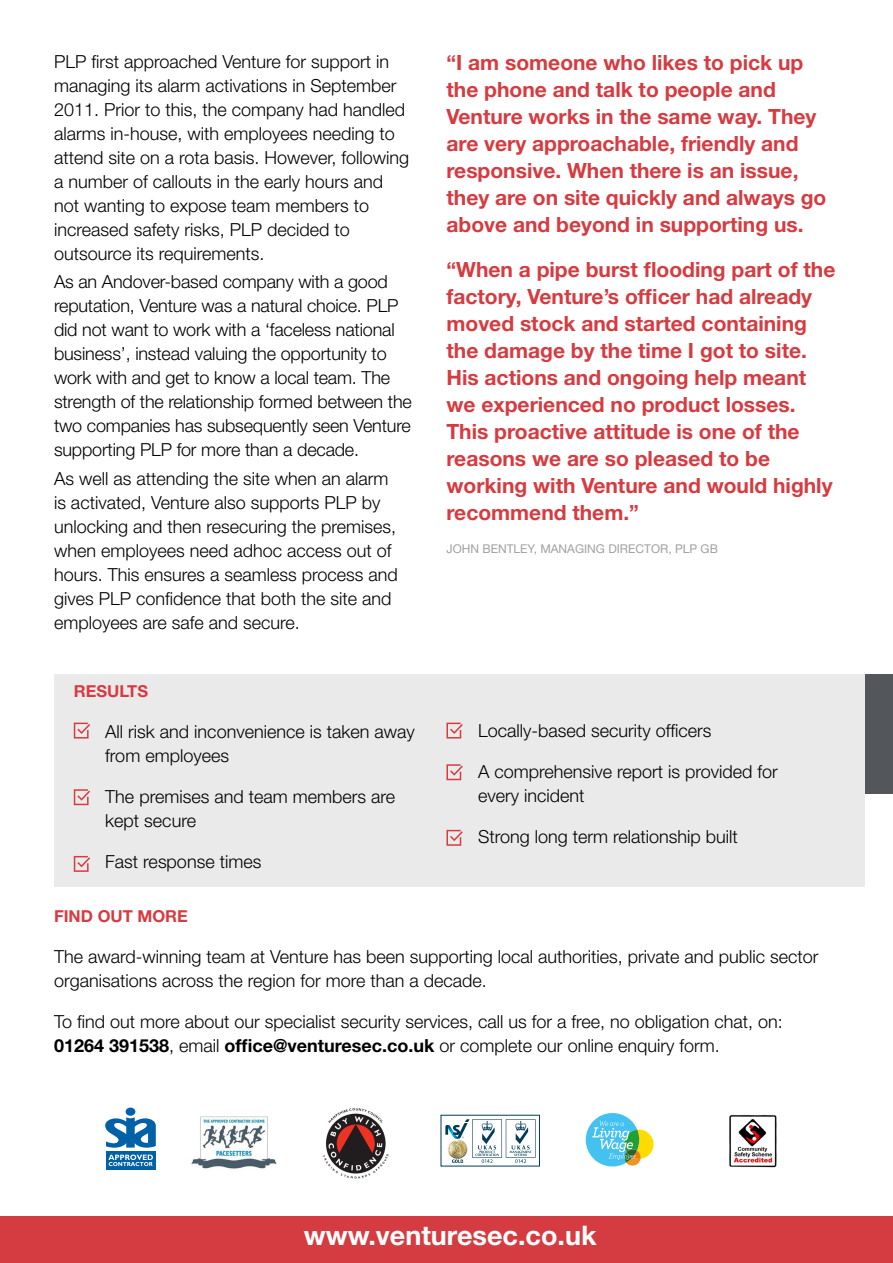
<style>
.page{position:relative;width:893px;height:1263px;background:#fff}
.page>*{position:absolute;margin:0;border:0;box-sizing:border-box;transform-origin:0 0}
.t1{font:700 27px "Helvetica Neue";color:#fff}
.t2{font:700 21px/27px "Helvetica Neue";color:#d53c41}
.t3{font:300 18px/24px "Helvetica Neue";color:#000}
.t4{font:700 16.5px "Helvetica Neue";color:#d53c41}
.t5{font:12px "Helvetica Neue";color:#a09fa3}
.s1{font-weight:700}
</style>
<div class="page">
<div style="left:0;top:1217px;width:893px;height:46px;background:#d53c41"></div>
<div style="left:864px;top:674px;width:29px;height:119px;background:#53575c"></div>
<svg style="left:445px;top:1119px;width:91px;height:44px"></svg>
<img style="left:322px;top:1108px;width:67px;height:71px">
<svg style="left:105px;top:1107px;width:51px;height:41px"></svg>
<div style="left:106px;top:1151px;width:50px;height:18px;background:#0061a7"></div>
<svg style="left:108px;top:1154px;width:45px;height:12px"></svg>
<img style="left:191px;top:1116px;width:85px;height:53px">
<img style="left:729px;top:1115px;width:48px;height:53px">
<svg style="left:586px;top:1113px;width:67px;height:53px"></svg>
<div style="left:54px;top:674px;width:810px;height:212px;background:#ebeaeb"></div>
<svg style="left:74px;top:723px;width:16px;height:15px"></svg>
<svg style="left:446px;top:723px;width:17px;height:15px"></svg>
<svg style="left:74px;top:856px;width:16px;height:16px"></svg>
<svg style="left:74px;top:789px;width:16px;height:16px"></svg>
<svg style="left:446px;top:764px;width:17px;height:16px"></svg>
<svg style="left:446px;top:830px;width:17px;height:16px"></svg>
<p class="t3" style="left:54px;top:49px;width:357px">PLP first approached Venture for support in managing its alarm activations in September 2011. Prior to this, the company had handled alarms in-house, with employees needing to attend site on a rota basis. However, following a number of callouts in the early hours and not wanting to expose team members to increased safety risks, PLP decided to outsource its requirements.</p>
<p class="t3" style="left:54px;top:270px;width:359px">As an Andover-based company with a good reputation, Venture was a natural choice. PLP did not want to work with a ‘faceless national business’, instead valuing the opportunity to work with and get to know a local team. The strength of the relationship formed between the two companies has subsequently seen Venture supporting PLP for more than a decade.</p>
<p class="t3" style="left:54px;top:466px;width:345px">As well as attending the site when an alarm is activated, Venture also supports PLP by unlocking and then resecuring the premises, when employees need adhoc access out of hours. This ensures a seamless process and gives PLP confidence that both the site and employees are safe and secure.</p>
<p class="t4" style="left:74px;top:681px;width:76px">RESULTS</p>
<p class="t3" style="left:105px;top:719px;width:311px">All risk and inconvenience is taken away from employees</p>
<p class="t3" style="left:105px;top:784px;width:291px">The premises and team members are kept secure</p>
<p class="t3" style="left:105px;top:849px;width:158px">Fast response times</p>
<p class="t2" style="left:446px;top:49px;width:381px">“I am someone who likes to pick up the phone and talk to people and Venture works in the same way. They are very approachable, friendly and responsive. When there is an issue, they are on site quickly and always go above and beyond in supporting us.</p>
<p class="t2" style="left:446px;top:255px;width:390px">“When a pipe burst flooding part of the factory, Venture’s officer had already moved stock and started containing the damage by the time I got to site.<br>His actions and ongoing help meant we experienced no product losses.<br>This proactive attitude is one of the reasons we are so pleased to be working with Venture and would highly recommend them.”</p>
<p class="t5" style="left:446px;top:540px;width:273px">JOHN BENTLEY, MANAGING DIRECTOR, PLP GB</p>
<p class="t3" style="left:478px;top:718px;width:235px">Locally-based security officers</p>
<p class="t3" style="left:478px;top:759px;width:301px">A comprehensive report is provided for every incident</p>
<p class="t3" style="left:478px;top:824px;width:261px">Strong long term relationship built</p>
<p class="t4" style="left:54px;top:906px;width:135px">FIND OUT MORE</p>
<p class="t3" style="left:54px;top:944px;width:766px">The award-winning team at Venture has been supporting local authorities, private and public sector organisations across the region for more than a decade.</p>
<p class="t3" style="left:54px;top:1009px;width:730px">To find out more about our specialist security services, call us for a free, no obligation chat, on:<br><span class="s1">01264 391538</span>, email <span class="s1">office@venturesec.co.uk</span> or complete our online enquiry form.</p>
<h1 class="t1" style="left:304px;top:1219px;width:294px">www.venturesec.co.uk</h1>
</div>
